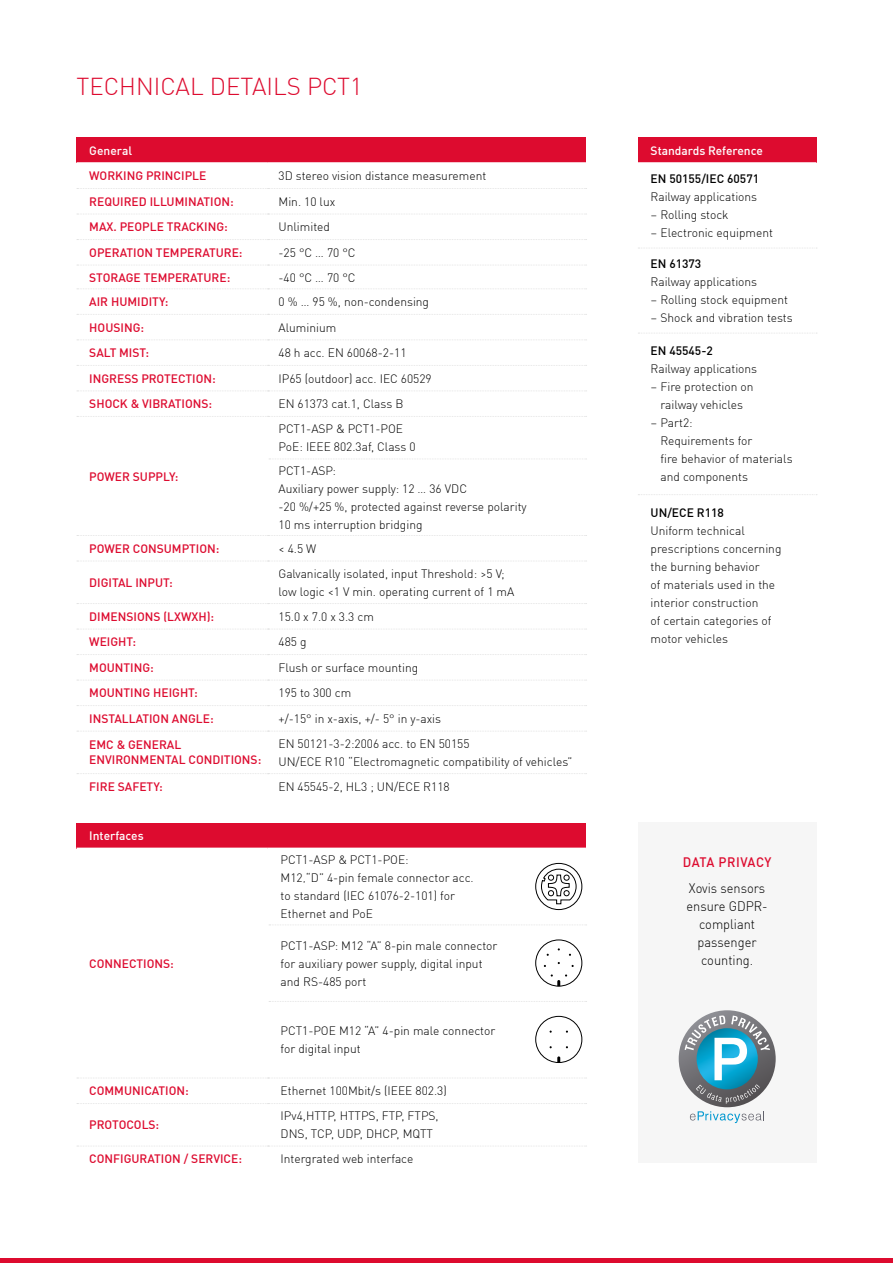
<style>
.page{position:relative;width:893px;height:1263px;background:#fff}
.page>*{position:absolute;margin:0;border:0;box-sizing:border-box;transform-origin:0 0}
.t1{font:300 24px "DIN Offc Pro";color:#dd0b2f}
.t2{font:300 13.5px/18px "DIN Offc Pro";color:#000;text-align:center;scale:.95 1}
.t3{font:500 13.5px "DIN Offc Pro";letter-spacing:.03em;color:#dd0b2f;scale:.95 1}
.t4{font:300 12px/18px "DIN Offc Pro";color:#000}
.t5{font:500 12px/15px "DIN Offc Pro";color:#dd0b2f}
.t6{font:500 12px "DIN Offc Pro";color:#000}
.t7{font:500 12px "DIN Offc Pro";color:#fff}
</style>
<div class="page">
<hr style="left:0;top:1259px;width:893px;height:4px;background:#dd0b2f">
<div style="left:77px;top:137px;width:509px;height:26px;background:#dd0b2f"></div>
<hr style="left:77px;top:162px;width:191px;height:2px;background:#fff">
<hr style="left:268px;top:162px;width:318px;height:2px;background:#fff">
<svg style="left:77px;top:188px;width:510px;height:586px"></svg>
<div style="left:77px;top:823px;width:509px;height:25px;background:#dd0b2f"></div>
<svg style="left:77px;top:862px;width:510px;height:285px"></svg>
<div style="left:638px;top:137px;width:178px;height:26px;background:#dd0b2f"></div>
<hr style="left:638px;top:162px;width:178px;height:2px;background:#fff">
<svg style="left:638px;top:248px;width:179px;height:1px"></svg>
<svg style="left:638px;top:333px;width:179px;height:1px"></svg>
<svg style="left:638px;top:494px;width:179px;height:1px"></svg>
<div style="left:638px;top:823px;width:178px;height:340px;background:#f6f6f6"></div>
<svg style="left:679px;top:1010px;width:97px;height:97px"></svg>
<svg style="left:684px;top:1015px;width:86px;height:89px"></svg>
<svg style="left:690px;top:1111px;width:74px;height:12px"></svg>
<h1 class="t1" style="left:77px;top:68px;width:287px">TECHNICAL DETAILS PCT1</h1>
<p class="t7" style="left:89px;top:141px;width:44px">General</p>
<p class="t5" style="left:89px;top:168px;width:119px">WORKING PRINCIPLE</p>
<p class="t4" style="left:279px;top:166px;width:209px">3D stereo vision distance measurement</p>
<p class="t5" style="left:89px;top:193px;width:146px">REQUIRED ILLUMINATION:</p>
<p class="t4" style="left:279px;top:192px;width:58px">Min. 10 lux</p>
<p class="t5" style="left:89px;top:219px;width:140px">MAX. PEOPLE TRACKING:</p>
<p class="t4" style="left:279px;top:217px;width:53px">Unlimited</p>
<p class="t5" style="left:89px;top:244px;width:155px">OPERATION TEMPERATURE:</p>
<p class="t4" style="left:279px;top:243px;width:79px">-25 °C … 70 °C</p>
<p class="t5" style="left:89px;top:269px;width:143px">STORAGE TEMPERATURE:</p>
<p class="t4" style="left:279px;top:267px;width:79px">-40 °C … 70 °C</p>
<p class="t5" style="left:89px;top:294px;width:81px">AIR HUMIDITY:</p>
<p class="t4" style="left:279px;top:292px;width:152px">0 % … 95 %, non-condensing</p>
<p class="t5" style="left:89px;top:319px;width:56px">HOUSING:</p>
<p class="t4" style="left:279px;top:318px;width:59px">Aluminium</p>
<p class="t5" style="left:89px;top:345px;width:61px">SALT MIST:</p>
<p class="t4" style="left:279px;top:343px;width:130px">48 h acc. EN 60068-2-11</p>
<p class="t5" style="left:89px;top:370px;width:128px">INGRESS PROTECTION:</p>
<p class="t4" style="left:279px;top:369px;width:155px">IP65 (outdoor) acc. IEC 60529</p>
<p class="t5" style="left:89px;top:396px;width:124px">SHOCK &amp; VIBRATIONS:</p>
<p class="t4" style="left:279px;top:394px;width:126px">EN 61373 cat.1, Class B</p>
<p class="t5" style="left:89px;top:468px;width:91px">POWER SUPPLY:</p>
<p class="t4" style="left:279px;top:419px;width:139px">PCT1-ASP &amp; PCT1-POE<br>PoE: IEEE 802.3af, Class 0</p>
<p class="t4" style="left:279px;top:461px;width:250px">PCT1-ASP:<br>Auxiliary power supply: 12 … 36 VDC<br>-20 %/+25 %, protected against reverse polarity<br>10 ms interruption bridging</p>
<p class="t5" style="left:89px;top:540px;width:132px">POWER CONSUMPTION:</p>
<p class="t4" style="left:279px;top:539px;width:39px">&lt; 4.5 W</p>
<p class="t5" style="left:89px;top:574px;width:85px">DIGITAL INPUT:</p>
<p class="t4" style="left:279px;top:564px;width:237px">Galvanically isolated, input Threshold: &gt;5 V; low logic &lt;1 V min. operating current of 1 mA</p>
<p class="t5" style="left:89px;top:608px;width:126px">DIMENSIONS (LXWXH):</p>
<p class="t4" style="left:279px;top:607px;width:97px">15.0 x 7.0 x 3.3 cm</p>
<p class="t5" style="left:89px;top:634px;width:48px">WEIGHT:</p>
<p class="t4" style="left:279px;top:632px;width:30px">485 g</p>
<p class="t5" style="left:89px;top:659px;width:66px">MOUNTING:</p>
<p class="t4" style="left:279px;top:658px;width:141px">Flush or surface mounting</p>
<p class="t5" style="left:89px;top:685px;width:110px">MOUNTING HEIGHT:</p>
<p class="t4" style="left:279px;top:683px;width:74px">195 to 300 cm</p>
<p class="t5" style="left:89px;top:710px;width:126px">INSTALLATION ANGLE:</p>
<p class="t4" style="left:279px;top:709px;width:164px">+/-15° in x-axis, +/- 5° in y-axis</p>
<p class="t5" style="left:89px;top:737px;width:174px">EMC &amp; GENERAL<br>ENVIRONMENTAL CONDITIONS:</p>
<p class="t4" style="left:279px;top:734px;width:296px">EN 50121-3-2:2006 acc. to EN 50155<br>UN/ECE R10 “Electromagnetic compatibility of vehicles”</p>
<p class="t5" style="left:89px;top:778px;width:75px">FIRE SAFETY:</p>
<p class="t4" style="left:279px;top:777px;width:173px">EN 45545-2, HL3 ; UN/ECE R118</p>
<p class="t7" style="left:89px;top:826px;width:56px">Interfaces</p>
<p class="t5" style="left:89px;top:955px;width:86px">CONNECTIONS:</p>
<p class="t4" style="left:281px;top:850px;width:195px">PCT1-ASP &amp; PCT1-POE:<br>M12‚“D” 4-pin female connector acc. to standard (IEC 61076-2-101) for<br>Ethernet and PoE</p>
<p class="t4" style="left:281px;top:936px;width:218px">PCT1-ASP: M12 “A” 8-pin male connector for auxiliary power supply, digital input and RS-485 port</p>
<p class="t4" style="left:281px;top:1021px;width:216px">PCT1-POE M12 “A” 4-pin male connector for digital input</p>
<p class="t5" style="left:89px;top:1083px;width:101px">COMMUNICATION:</p>
<p class="t4" style="left:281px;top:1081px;width:168px">Ethernet 100Mbit/s (IEEE 802.3)</p>
<p class="t5" style="left:89px;top:1117px;width:71px">PROTOCOLS:</p>
<p class="t4" style="left:281px;top:1106px;width:160px">IPv4,HTTP, HTTPS, FTP, FTPS,<br>DNS, TCP, UDP, DHCP, MQTT</p>
<p class="t5" style="left:89px;top:1151px;width:154px">CONFIGURATION / SERVICE:</p>
<p class="t4" style="left:281px;top:1149px;width:134px">Intergrated web interface</p>
<p class="t7" style="left:651px;top:141px;width:114px">Standards Reference</p>
<p class="t6" style="left:651px;top:169px;width:110px">EN 50155/IEC 60571</p>
<p class="t4" style="left:651px;top:187px;width:108px">Railway applications</p>
<p class="t4" style="left:651px;top:205px;width:80px">– Rolling stock</p>
<p class="t4" style="left:651px;top:223px;width:124px">– Electronic equipment</p>
<p class="t6" style="left:651px;top:255px;width:52px">EN 61373</p>
<p class="t4" style="left:651px;top:272px;width:108px">Railway applications</p>
<p class="t4" style="left:651px;top:290px;width:139px">– Rolling stock equipment</p>
<p class="t4" style="left:651px;top:308px;width:144px">– Shock and vibration tests</p>
<p class="t6" style="left:651px;top:342px;width:64px">EN 45545-2</p>
<p class="t4" style="left:651px;top:359px;width:108px">Railway applications</p>
<p class="t4" style="left:651px;top:377px;width:104px;text-align:center">– Fire protection on railway vehicles</p>
<p class="t4" style="left:660px;top:413px;width:134px;text-indent:-10px">– Part2:<br>Requirements for<br>fire behavior of materials and components</p>
<p class="t6" style="left:651px;top:503px;width:75px">UN/ECE R118</p>
<p class="t4" style="left:651px;top:521px;width:132px">Uniform technical prescriptions concerning the burning behavior<br>of materials used in the interior construction<br>of certain categories of motor vehicles</p>
<p class="t3" style="left:683px;top:851px;width:95px">DATA PRIVACY</p>
<p class="t2" style="left:686px;top:879px;width:87px">Xovis sensors ensure GDPR&shy;compliant passenger counting.</p>
</div>
